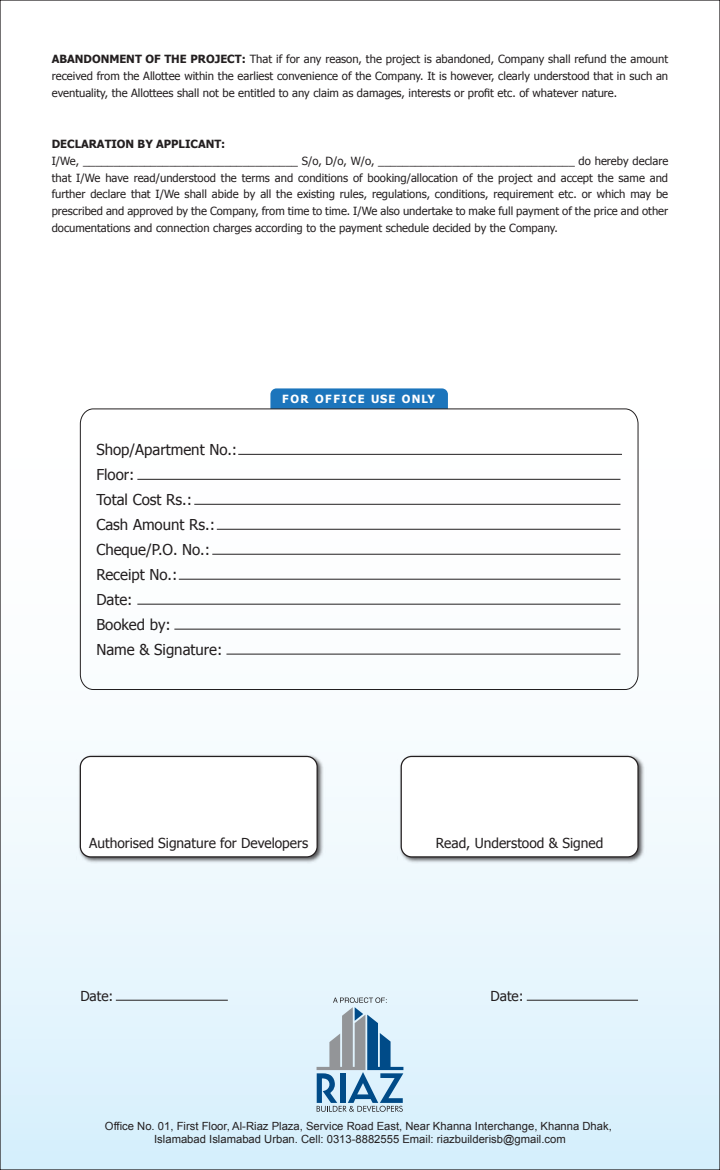
<style>
.page{position:relative;width:720px;height:1170px;background:#fff}
.page>*{position:absolute;margin:0;border:0;box-sizing:border-box;transform-origin:0 0}
.t1{font:15px/25px "Tahoma";color:#231f20}
.t2{font:13.75px "Tahoma";color:#231f20}
.t3{font:11.25px/16.9px "Tahoma";color:#231f20;text-align:justify}
.t4{font:11.25px/13.5px "Arial";color:#231f20;text-align:center}
.t5{font:700 11.25px "Tahoma";color:#231f20}
.t6{font:700 11.25px "Tahoma";letter-spacing:.13em;color:#fff}
.s1{font-weight:700}
</style>
<div class="page">
<div style="left:0;top:455px;width:720px;height:715px;background:linear-gradient(to bottom,#fff,#daf1fc)"></div>
<div style="left:270px;top:388px;width:178px;height:20px;background:#1c75bc"></div>
<svg style="left:79px;top:408px;width:560px;height:282px"></svg>
<hr style="left:238px;top:454px;width:384px;height:1px;background:#221f20">
<hr style="left:137px;top:479px;width:483px;height:1px;background:#221f20">
<hr style="left:194px;top:504px;width:426px;height:1px;background:#221f20">
<hr style="left:217px;top:529px;width:403px;height:1px;background:#221f20">
<hr style="left:212px;top:554px;width:408px;height:1px;background:#221f20">
<hr style="left:179px;top:579px;width:441px;height:1px;background:#221f20">
<hr style="left:137px;top:604px;width:483px;height:1px;background:#221f20">
<hr style="left:174px;top:629px;width:446px;height:1px;background:#221f20">
<hr style="left:226px;top:654px;width:394px;height:1px;background:#221f20">
<hr style="left:116px;top:1000px;width:112px;height:1px;background:#231f20">
<hr style="left:527px;top:1000px;width:111px;height:1px;background:#231f20">
<img style="left:76px;top:752px;width:249px;height:113px">
<div style="left:80px;top:756px;width:237px;height:101px;background:#fff;border-radius:10px"></div>
<div style="left:80px;top:756px;width:238px;height:102px;border:1px solid #231f20;border-radius:10px"></div>
<img style="left:397px;top:752px;width:249px;height:113px">
<div style="left:401px;top:756px;width:237px;height:101px;background:#fff;border-radius:10px"></div>
<div style="left:401px;top:756px;width:238px;height:102px;border:1px solid #231f20;border-radius:10px"></div>
<svg style="left:317px;top:997px;width:86px;height:115px;background:#9bb7cc"></svg>
<p class="t3" style="left:52px;top:50px;width:618px"><span class="s1">ABANDONMENT OF THE PROJECT:</span> That if for any reason, the project is abandoned, Company shall refund the amount received from the Allottee within the earliest convenience of the Company. It is however, clearly understood that in such an eventuality, the Allottees shall not be entitled to any claim as damages, interests or profit etc. of whatever nature.</p>
<p class="t5" style="left:52px;top:136px;width:175px">DECLARATION BY APPLICANT:</p>
<p class="t3" style="left:52px;top:152px;width:618px">I/We, ___________________________________ S/o, D/o, W/o, ________________________________ do hereby declare that I/We have read/understood the terms and conditions of booking/allocation of the project and accept the same and further declare that I/We shall abide by all the existing rules, regulations, conditions, requirement etc. or which may be prescribed and approved by the Company, from time to time. I/We also undertake to make full payment of the price and other documentations and connection charges according to the payment schedule decided by the Company.</p>
<h1 class="t1" style="left:96px;top:436px;width:142px">Shop/Apartment No.:<br>Floor:<br>Total Cost Rs.:<br>Cash Amount Rs.:<br>Cheque/P.O. No.:<br>Receipt No.:<br>Date:<br>Booked by:<br>Name &amp; Signature:</h1>
<p class="t6" style="left:282px;top:391px;width:154px">FOR OFFICE USE ONLY</p>
<p class="t2" style="left:89px;top:834px;width:220px">Authorised Signature for Developers</p>
<p class="t2" style="left:436px;top:834px;width:169px">Read, Understood &amp; Signed</p>
<p class="t2" style="left:80px;top:987px;width:35px">Date:</p>
<p class="t2" style="left:491px;top:987px;width:35px">Date:</p>
<p class="t4" style="left:105px;top:1119px;width:508px">Office No. 01, First Floor, Al-Riaz Plaza, Service Road East, Near Khanna Interchange, Khanna Dhak,<br>Islamabad Islamabad Urban. Cell: 0313-8882555 Email: riazbuilderisb@gmail.com</p>
</div>
